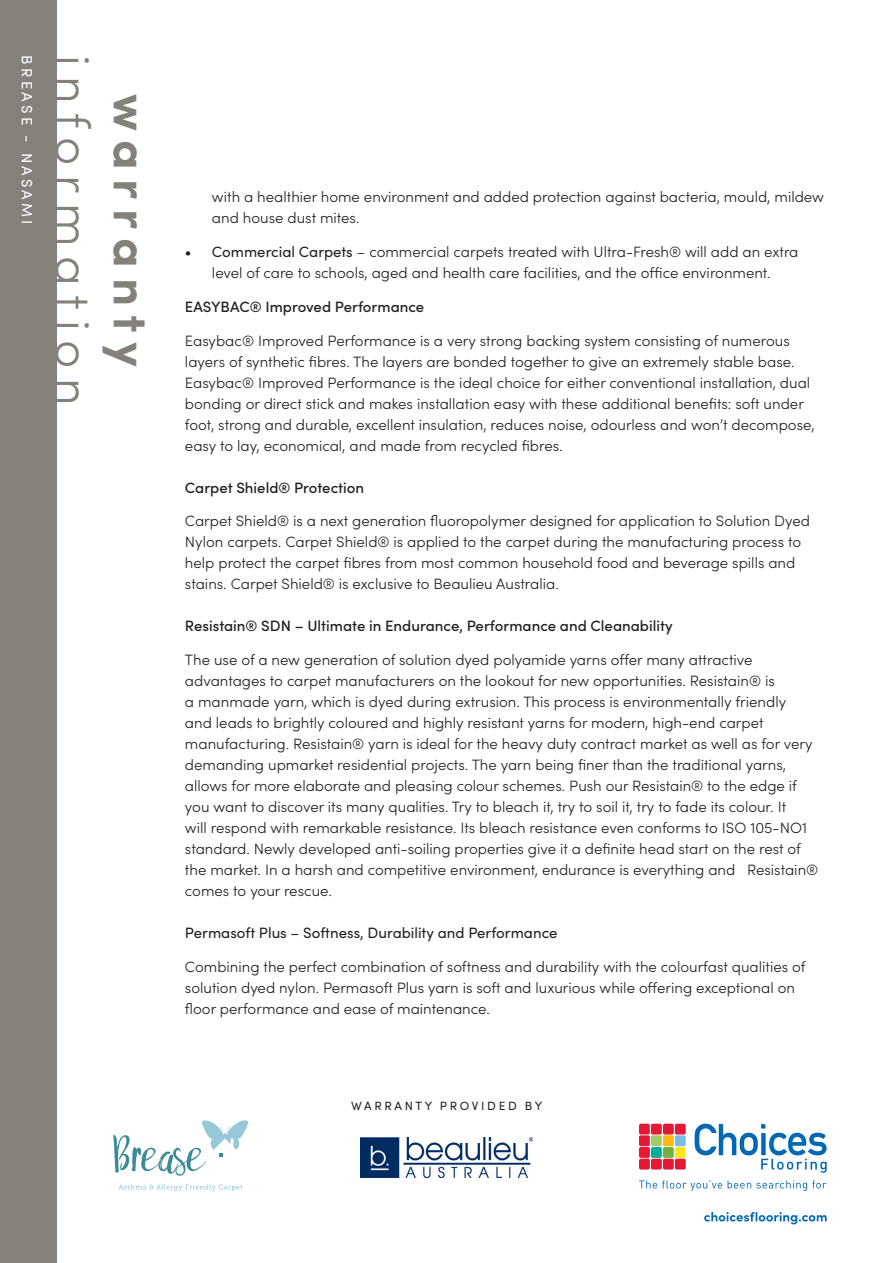
<style>
.page{position:relative;width:893px;height:1263px;background:#fff}
.page>*{position:absolute;margin:0;border:0;box-sizing:border-box;transform-origin:0 0}
.t1{font:300 48.45px/58.2px "Sofia Pro";letter-spacing:.2em;color:#84817a;text-align:center}
.t2{font:300 15px/21px "Sofia Pro";color:#231f20}
.t3{font:500 15px "Sofia Pro";color:#231f20}
.t4{font:15px "Sofia Pro";color:#231f20}
.t5{font:15px "Sofia Pro";letter-spacing:.22em;color:#fff}
.t6{font:12px "Sofia Pro";letter-spacing:.22em;color:#231f20}
.s1{font-weight:700}
.s2{font-weight:400}
</style>
<div class="page">
<div style="left:0;top:0;width:57px;height:1263px;background:#84817a"></div>
<svg style="left:118px;top:1184px;width:124px;height:7px"></svg>
<svg style="left:113px;top:1120px;width:135px;height:56px"></svg>
<svg style="left:639px;top:1124px;width:47px;height:45px;background:#ce7061"></svg>
<svg style="left:695px;top:1124px;width:132px;height:49px"></svg>
<svg style="left:639px;top:1180px;width:83px;height:11px"></svg>
<svg style="left:728px;top:1180px;width:99px;height:11px"></svg>
<img style="left:360px;top:1137px;width:173px;height:40px">
<svg style="left:704px;top:1212px;width:123px;height:12px"></svg>
<p class="t5" style="left:38px;top:55px;width:171px;rotate:90deg">BREASE - NASAMI</p>
<p class="t1" style="left:163px;top:55px;width:352px;rotate:90deg"><span class="s1">warranty </span>information</p>
<p class="t2" style="left:212px;top:186px;width:614px">with a healthier home environment and added protection against bacteria, mould, mildew and house dust mites.</p>
<p class="t2" style="left:185px;top:240px;width:615px;text-align:center"><span class="s2">• Commercial Carpets</span> – commercial carpets treated with Ultra-Fresh® will add an extra level of care to schools, aged and health care facilities, and the office environment.</p>
<p class="t3" style="left:185px;top:295px;width:241px">EASYBAC® Improved Performance</p>
<p class="t2" style="left:185px;top:329px;width:631px">Easybac® Improved Performance is a very strong backing system consisting of numerous layers of synthetic fibres. The layers are bonded together to give an extremely stable base.<br>Easybac® Improved Performance is the ideal choice for either conventional installation, dual bonding or direct stick and makes installation easy with these additional benefits: soft under foot, strong and durable, excellent insulation, reduces noise, odourless and won’t decompose, easy to lay, economical, and made from recycled fibres.</p>
<p class="t3" style="left:185px;top:476px;width:181px">Carpet Shield® Protection</p>
<p class="t2" style="left:185px;top:510px;width:626px">Carpet Shield® is a next generation fluoropolymer designed for application to Solution Dyed Nylon carpets. Carpet Shield® is applied to the carpet during the manufacturing process to help protect the carpet fibres from most common household food and beverage spills and stains. Carpet Shield® is exclusive to Beaulieu Australia.</p>
<p class="t3" style="left:185px;top:615px;width:489px">Resistain® SDN – Ultimate in Endurance, Performance and Cleanability</p>
<p class="t2" style="left:185px;top:648px;width:635px">The use of a new generation of solution dyed polyamide yarns offer many attractive advantages to carpet manufacturers on the lookout for new opportunities. Resistain® is<br>a manmade yarn, which is dyed during extrusion. This process is environmentally friendly<br>and leads to brightly coloured and highly resistant yarns for modern, high-end carpet manufacturing. Resistain® yarn is ideal for the heavy duty contract market as well as for very demanding upmarket residential projects. The yarn being finer than the traditional yarns, allows for more elaborate and pleasing colour schemes. Push our Resistain® to the edge if you want to discover its many qualities. Try to bleach it, try to soil it, try to fade its colour. It<br>will respond with remarkable resistance. Its bleach resistance even conforms to ISO 105-NO1 standard. Newly developed anti-soiling properties give it a definite head start on the rest of the market. In a harsh and competitive environment, endurance is everything and Resistain® comes to your rescue.</p>
<p class="t4" style="left:185px;top:922px;width:374px">Permasoft Plus – Softness, Durability and Performance</p>
<p class="t2" style="left:185px;top:955px;width:622px">Combining the perfect combination of softness and durability with the colourfast qualities of solution dyed nylon. Permasoft Plus yarn is soft and luxurious while offering exceptional on floor performance and ease of maintenance.</p>
<p class="t6" style="left:351px;top:1097px;width:193px">WARRANTY PROVIDED BY</p>
</div>
